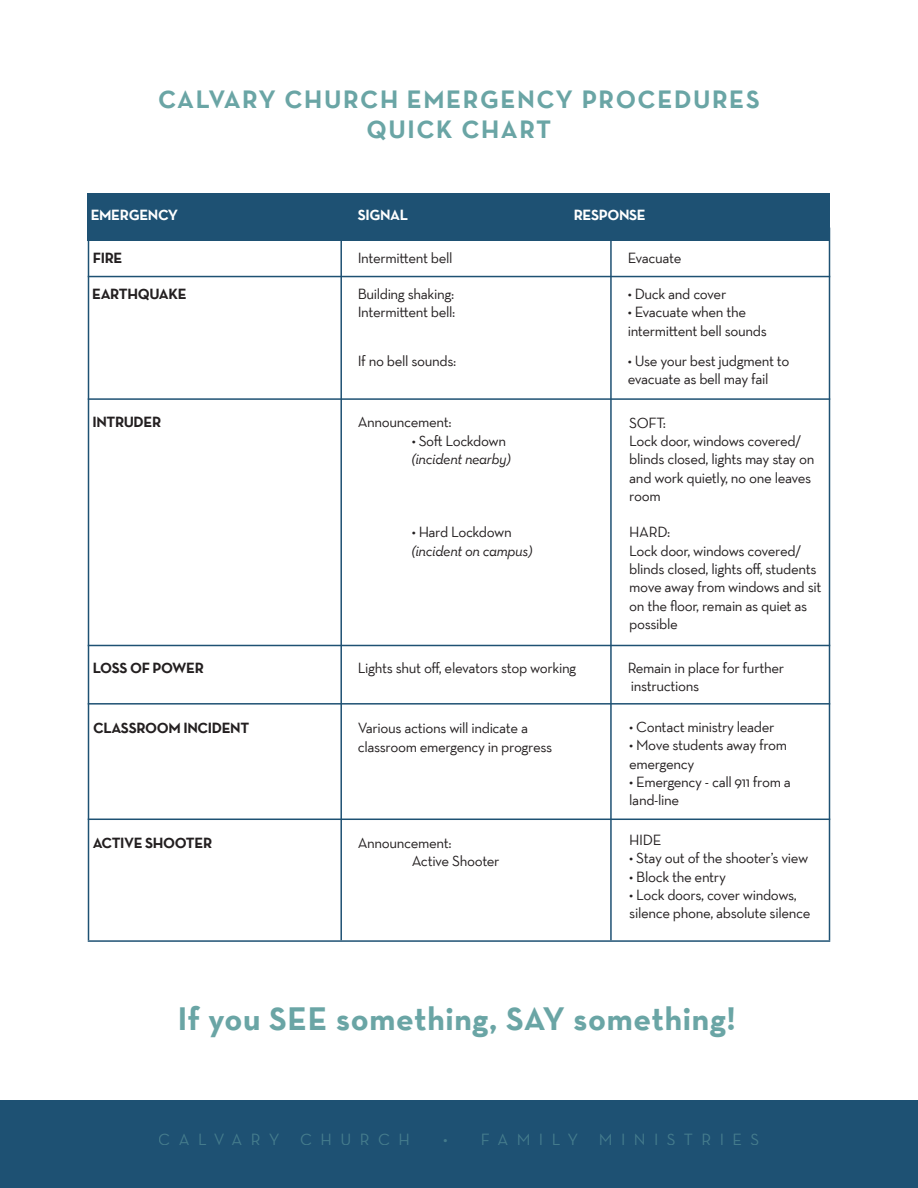
<style>
.page{position:relative;width:918px;height:1188px;background:#fff}
.page>*{position:absolute;margin:0;border:0;box-sizing:border-box;transform-origin:0 0}
.t1{font:700 33px "Neutraface Text TT";letter-spacing:.02em;color:#6aa5a5}
.t2{font:700 25.5px/30.6px "Neutraface Text TT";letter-spacing:.06em;color:#6aa5a5;text-align:center}
.t3{font:16.5px "Neutraface Text TT";letter-spacing:.51em;color:#6aa5a5}
.t4{font:16.5px "Neutraface Text TT";letter-spacing:.49em;color:#6aa5a5}
.t5{font:15px/18.3px "Neutraface Text TT";letter-spacing:-.025em;color:#231f20}
.t6{font:700 15px "Neutraface Text TT";letter-spacing:-.025em;color:#231f20}
.t7{font:italic 15px "Neutraface Text TT";letter-spacing:-.025em;color:#231f20}
.t8{font:700 15px "Neutraface Text TT";letter-spacing:-.025em;color:#fff}
</style>
<div class="page">
<div style="left:0;top:1100px;width:918px;height:88px;background:#1e5173"></div>
<div style="left:88px;top:193px;width:742px;height:47px;background:#1e5173"></div>
<hr style="left:340px;top:228px;width:2px;height:712px;background:#1e5173">
<hr style="left:88px;top:228px;width:1px;height:712px;background:#1e5173">
<hr style="left:829px;top:228px;width:1px;height:712px;background:#1e5173">
<hr style="left:610px;top:228px;width:2px;height:712px;background:#1e5173">
<hr style="left:88px;top:276px;width:742px;height:1px;background:#1e5173">
<hr style="left:88px;top:398px;width:742px;height:2px;background:#1e5173">
<hr style="left:88px;top:645px;width:742px;height:1px;background:#1e5173">
<hr style="left:88px;top:940px;width:742px;height:2px;background:#1e5173">
<hr style="left:88px;top:703px;width:742px;height:2px;background:#1e5173">
<hr style="left:88px;top:819px;width:742px;height:1px;background:#1e5173">
<h2 class="t2" style="left:158px;top:83px;width:603px">CALVARY CHURCH EMERGENCY PROCEDURES<br>QUICK CHART</h2>
<p class="t8" style="left:91px;top:205px;width:89px">EMERGENCY</p>
<p class="t8" style="left:358px;top:205px;width:52px">SIGNAL</p>
<p class="t8" style="left:574px;top:205px;width:74px">RESPONSE</p>
<p class="t6" style="left:93px;top:248px;width:31px">FIRE</p>
<p class="t5" style="left:358px;top:248px;width:96px">Intermittent bell</p>
<p class="t5" style="left:628px;top:248px;width:55px">Evacuate</p>
<p class="t6" style="left:92px;top:284px;width:96px">EARTHQUAKE</p>
<p class="t5" style="left:358px;top:285px;width:98px">Building shaking:</p>
<p class="t5" style="left:628px;top:285px;width:100px">• Duck and cover</p>
<p class="t5" style="left:358px;top:303px;width:99px">Intermittent bell:</p>
<p class="t5" style="left:628px;top:303px;width:141px">• Evacuate when the intermittent bell sounds</p>
<p class="t5" style="left:358px;top:351px;width:100px">If no bell sounds:</p>
<p class="t5" style="left:628px;top:351px;width:163px">• Use your best judgment to evacuate as bell may fail</p>
<p class="t6" style="left:92px;top:413px;width:70px">INTRUDER</p>
<p class="t5" style="left:358px;top:413px;width:95px">Announcement:</p>
<p class="t5" style="left:412px;top:431px;width:96px">• Soft Lockdown</p>
<p class="t7" style="left:412px;top:450px;width:100px">(incident nearby)</p>
<p class="t5" style="left:629px;top:413px;width:187px">SOFT:<br>Lock door, windows covered/ blinds closed, lights may stay on and work quietly, no one leaves room</p>
<p class="t5" style="left:629px;top:523px;width:194px">HARD:<br>Lock door, windows covered/ blinds closed, lights off, students move away from windows and sit on the floor, remain as quiet as possible</p>
<p class="t5" style="left:412px;top:523px;width:102px">• Hard Lockdown</p>
<p class="t7" style="left:412px;top:541px;width:122px">(incident on campus)</p>
<p class="t6" style="left:93px;top:658px;width:113px">LOSS OF POWER</p>
<p class="t5" style="left:358px;top:658px;width:220px">Lights shut off, elevators stop working</p>
<p class="t5" style="left:628px;top:658px;width:158px">Remain in place for further instructions</p>
<p class="t6" style="left:93px;top:719px;width:158px">CLASSROOM INCIDENT</p>
<p class="t5" style="left:358px;top:719px;width:196px">Various actions will indicate a classroom emergency in progress</p>
<p class="t5" style="left:629px;top:717px;width:147px">• Contact ministry leader</p>
<p class="t5" style="left:629px;top:736px;width:160px">• Move students away from emergency</p>
<p class="t5" style="left:629px;top:772px;width:163px">• Emergency - call 911 from a land-line</p>
<p class="t5" style="left:629px;top:831px;width:34px">HIDE</p>
<p class="t5" style="left:629px;top:849px;width:181px">• Stay out of the shooter’s view</p>
<p class="t5" style="left:629px;top:867px;width:98px">• Block the entry</p>
<p class="t5" style="left:629px;top:885px;width:183px">• Lock doors, cover windows, silence phone, absolute silence</p>
<p class="t6" style="left:93px;top:833px;width:121px">ACTIVE SHOOTER</p>
<p class="t5" style="left:412px;top:833px;width:89px;text-indent:-54px">Announcement:<br>Active Shooter</p>
<h1 class="t1" style="left:178px;top:997px;width:560px">If you SEE something, SAY something!</h1>
<p class="t4" style="left:159px;top:1129px;width:122px">CALVARY</p>
<p class="t3" style="left:300px;top:1129px;width:111px">CHURCH</p>
<p class="t3" style="left:443px;top:1129px;width:137px">• FAMILY</p>
<p class="t3" style="left:599px;top:1129px;width:162px">MINISTRIES</p>
</div>
